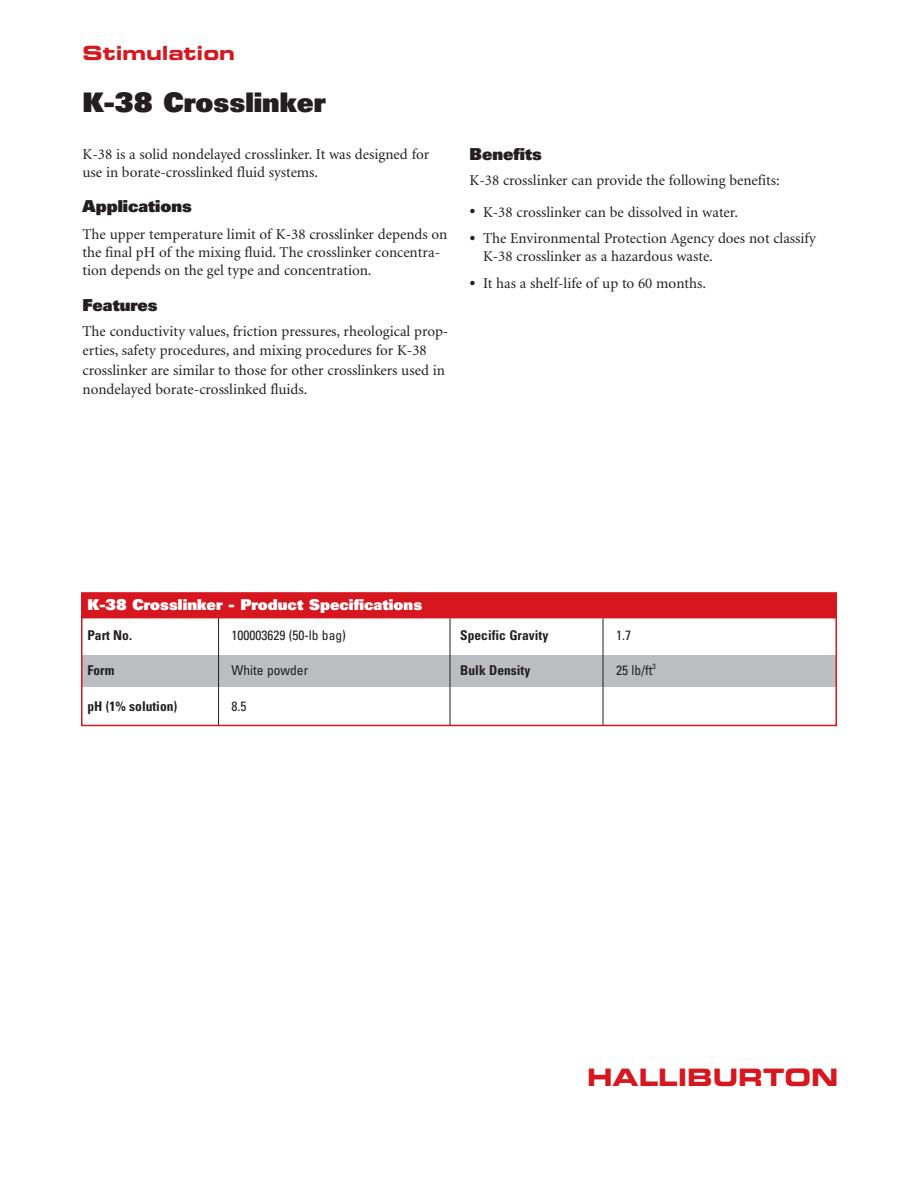
<style>
.page{position:relative;width:918px;height:1188px;background:#fff}
.page>*{position:absolute;margin:0;border:0;box-sizing:border-box;transform-origin:0 0}
.t1{font:900 27px "Univers";color:#231f20}
.t2{font:24px "Eurostile Bold Extended Two";color:#d7171f}
.t3{font:19.5px "Eurostile Bold Extended Two";color:#d7171f}
.t4{font:900 16.5px "Univers";color:#231f20}
.t5{font:15px/18px "Minion";color:#231f20}
.t6{font:900 15px "Univers";color:#fff}
.t7{font:700 condensed 13.5px "Univers";color:#231f20}
.t8{font:condensed 13.5px "Univers";color:#231f20}
.s1{font-size:21px}
</style>
<div class="page">
<div style="left:81px;top:655px;width:756px;height:32px;background:#bcbdc0"></div>
<hr style="left:218px;top:618px;width:1px;height:107px;background:#231f20">
<hr style="left:450px;top:618px;width:1px;height:107px;background:#231f20">
<div style="left:82px;top:593px;width:754px;height:25px;background:#d7171f"></div>
<hr style="left:603px;top:618px;width:1px;height:108px;background:#231f20">
<div style="left:81px;top:592px;width:756px;height:134px;border:2px solid #d7171f"></div>
<h3 class="t3" style="left:82px;top:46px;width:154px">Stimulation</h3>
<h1 class="t1" style="left:82px;top:92px;width:245px">K-38 Crosslinker</h1>
<p class="t5" style="left:82px;top:146px;width:348px">K-38 is a solid nondelayed crosslinker. It was designed for use in borate-crosslinked fluid systems.</p>
<p class="t4" style="left:82px;top:200px;width:111px">Applications</p>
<p class="t5" style="left:82px;top:226px;width:366px">The upper temperature limit of K-38 crosslinker depends on the final pH of the mixing fluid. The crosslinker concentra&shy;tion depends on the gel type and concentration.</p>
<p class="t4" style="left:82px;top:299px;width:77px">Features</p>
<p class="t5" style="left:82px;top:322px;width:367px;line-height:19.5px">The conductivity values, friction pressures, rheological prop&shy;erties, safety procedures, and mixing procedures for K-38 crosslinker are similar to those for other crosslinkers used in nondelayed borate-crosslinked fluids.</p>
<p class="t4" style="left:470px;top:148px;width:74px">Benefits</p>
<p class="t5" style="left:470px;top:172px;width:312px">K-38 crosslinker can provide the following benefits:</p>
<p class="t5" style="left:470px;top:204px;width:270px"><span class="s1">•</span> K-38 crosslinker can be dissolved in water.</p>
<p class="t5" style="left:483px;top:231px;width:334px;text-indent:-14px"><span class="s1">•</span> The Environmental Protection Agency does not classify<br>K-38 crosslinker as a hazardous waste.</p>
<p class="t5" style="left:470px;top:275px;width:238px"><span class="s1">•</span> It has a shelf-life of up to 60 months.</p>
<p class="t6" style="left:87px;top:599px;width:336px">K-38 Crosslinker - Product Specifications</p>
<p class="t7" style="left:87px;top:630px;width:46px">Part No.</p>
<p class="t8" style="left:231px;top:630px;width:116px">100003629 (50-lb bag)</p>
<p class="t7" style="left:460px;top:630px;width:90px">Specific Gravity</p>
<p class="t8" style="left:616px;top:630px;width:16px">1.7</p>
<p class="t7" style="left:87px;top:665px;width:28px">Form</p>
<p class="t8" style="left:231px;top:665px;width:78px">White powder</p>
<p class="t7" style="left:460px;top:665px;width:72px">Bulk Density</p>
<p class="t8" style="left:616px;top:665px;width:41px">25 lb/ft<sup>3</sup></p>
<p class="t7" style="left:87px;top:701px;width:91px">pH (1% solution)</p>
<p class="t8" style="left:231px;top:701px;width:16px">8.5</p>
<h2 class="t2" style="left:587px;top:1069px;width:253px">HALLIBURTON</h2>
</div>
